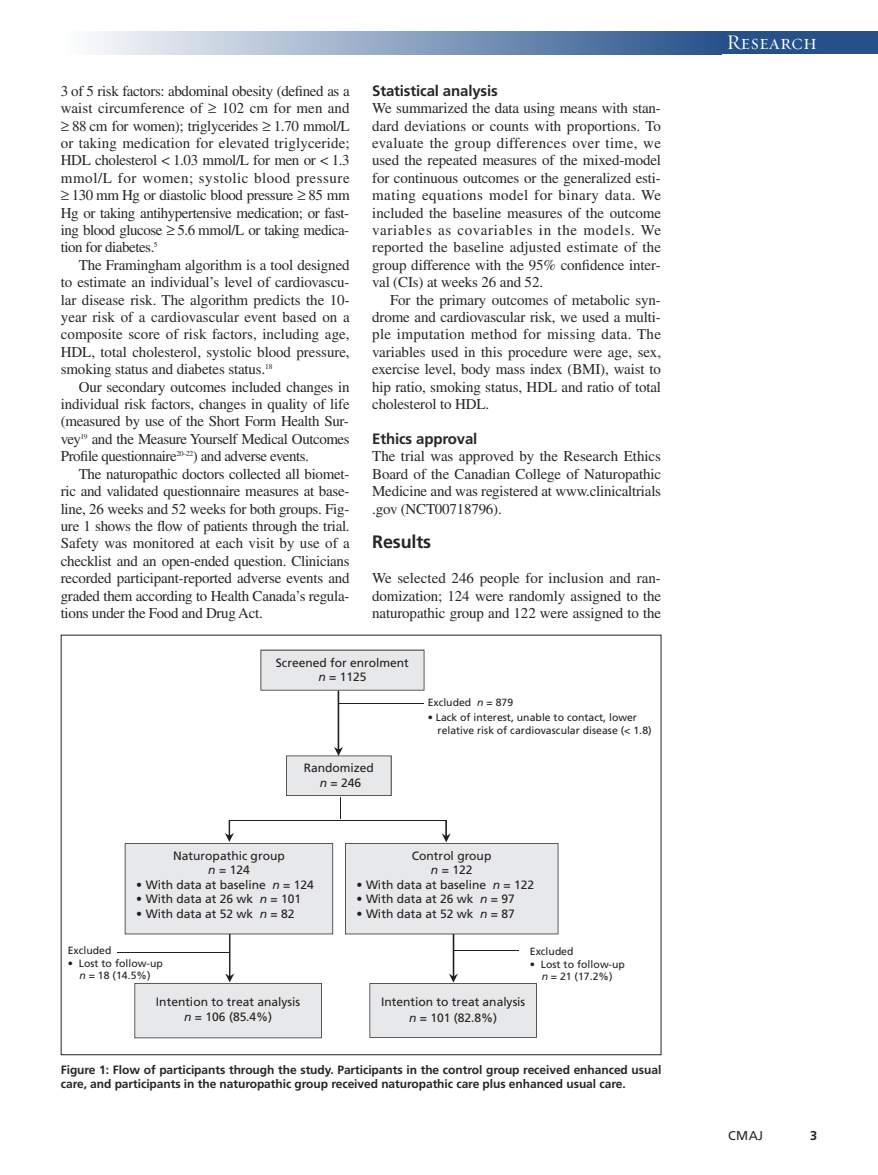
<style>
.page{position:relative;width:878px;height:1175px;background:#fff}
.page>*{position:absolute;margin:0;border:0;box-sizing:border-box;transform-origin:0 0}
.t1{font:21px "Requiem Display HTF Small Caps";letter-spacing:.005em;color:#fff}
.t2{font:700 18px "Frutiger LT Std";letter-spacing:-.01em;color:#272627}
.t3{font:15px/17.4px "Times LT Std";letter-spacing:-.015em;color:#272627;text-align:justify}
.t4{font:700 15px "Frutiger LT Std";letter-spacing:-.01em;color:#272627}
.t5{font:12.75px "Frutiger LT Std";color:#272627}
.t6{font:700 12.75px "Frutiger LT Std";color:#272627}
.t7{font:12px/14.2px "Frutiger";color:#231f20;text-align:center}
.t8{font:700 12px/14.2px "Frutiger LT Std";letter-spacing:-.005em;color:#272627}
.t9{font:10.5px/12.5px "Frutiger";color:#231f20;text-align:center}
.s1{font-style:italic}
</style>
<div class="page">
<div style="left:715px;top:32px;width:163px;height:22px;background:#255089"></div>
<div style="left:61px;top:32px;width:660px;height:22px;background:linear-gradient(to right,#fff,#28528a)"></div>
<svg style="left:125px;top:649px;width:433px;height:389px"></svg>
<hr style="left:118px;top:951px;width:111px;height:1px;background:#231f20">
<hr style="left:453px;top:950px;width:65px;height:1px;background:#231f20">
<p class="t3" style="left:61px;top:84px;width:290px">3 of 5 risk factors: abdominal obesity (defined as a waist circumference of ≥ 102 cm for men and ≥ 88 cm for women); triglycerides ≥ 1.70 mmol/L or taking medication for elevated triglyceride; HDL cholesterol &lt; 1.03 mmol/L for men or &lt; 1.3 mmol/L for women; systolic blood pressure ≥ 130 mm Hg or diastolic blood pressure ≥ 85 mm Hg or taking antihypertensive medication; or fast&shy;ing blood glucose ≥ 5.6 mmol/L or taking medica&shy;tion for diabetes.<sup>5</sup></p>
<p class="t3" style="left:61px;top:258px;width:290px;text-indent:18px">The Framingham algorithm is a tool designed to estimate an individual’s level of cardiovascu&shy;lar disease risk. The algorithm predicts the 10- year risk of a cardiovascular event based on a comp osite score of risk factors, including age, HDL, total cholesterol, systolic blood pressure, smoking status and diabetes status.<sup>18</sup></p>
<p class="t3" style="left:61px;top:379px;width:290px;text-indent:18px">Our secondary outcomes included changes in individual risk factors, changes in quality of life (measured by use of the Short Form Health Sur&shy;vey<sup>19</sup> and the Measure Yourself Medical Outcomes Profile questionnaire<sup>20–22</sup>) and adverse events.</p>
<p class="t3" style="left:61px;top:466px;width:290px;text-indent:18px">The naturopathic doctors collected all biomet&shy;ric and validated questionnaire measures at base&shy;line, 26 weeks and 52 weeks for both groups. Fig&shy;ure 1 shows the flow of patients through the trial.<br>Safety was monitored at each visit by use of a checklist and an open-ended question. Clinicians recorded participant-reported adverse events and graded them according to Health Canada’s regula&shy;tions under the Food and Drug Act.</p>
<p class="t4" style="left:372px;top:84px;width:127px">Statistical analysis</p>
<p class="t3" style="left:372px;top:101px;width:290px">We summarized the data using means with stan&shy;dard deviations or counts with proportions. To evaluate the group differences over time, we used the repeated measures of the mixed-model for continuous outcomes or the generalized esti&shy;mating equations model for binary data. We included the baseline measures of the outcome variables as covariables in the models. We reported the baseline adjusted estimate of the group difference with the 95% confidence inter&shy;val (CIs) at weeks 26 and 52.</p>
<p class="t3" style="left:372px;top:292px;width:290px;text-indent:18px">For the primary outcomes of metabolic syn&shy;drome and cardiovascular risk, we used a multi&shy;ple imputation method for missing data. The variables used in this procedure were age, sex, exercise level, body mass index (BMI), waist to hip ratio, smoking status, HDL and ratio of total cholesterol to HDL.</p>
<p class="t4" style="left:372px;top:432px;width:107px">Ethics approval</p>
<p class="t3" style="left:372px;top:449px;width:290px">The trial was approved by the Research Ethics Board of the Canadian College of Naturopathic Medicine and was registered at www.clinicaltrials .gov (NCT00718796).</p>
<p class="t2" style="left:372px;top:535px;width:60px">Results</p>
<p class="t3" style="left:372px;top:571px;width:290px">We selected 246 people for inclusion and ran&shy;domization; 124 were randomly assigned to the naturopathic group and 122 were assigned to the</p>
<p class="t7" style="left:276px;top:656px;width:134px">Screened for enrolment <span class="s1">n</span> = 1125</p>
<p class="t7" style="left:304px;top:762px;width:72px">Randomized <span class="s1">n</span> = 246</p>
<p class="t9" style="left:427px;top:697px;width:87px">Excluded <span class="s1">n</span> = 879</p>
<p class="t9" style="left:437px;top:712px;width:215px;text-align:left;text-indent:-10px">• Lack of interest, unable to contact, lower relative risk of cardiovascular disease (&lt; 1.8)</p>
<p class="t7" style="left:173px;top:849px;width:113px">Naturopathic group <span class="s1">n</span> = 124</p>
<p class="t7" style="left:136px;top:878px;width:179px">• With data at baseline <span class="s1">n</span> = 124</p>
<p class="t7" style="left:136px;top:892px;width:166px">• With data at 26 wk <span class="s1">n</span> = 101</p>
<p class="t7" style="left:136px;top:907px;width:160px">• With data at 52 wk <span class="s1">n</span> = 82</p>
<p class="t7" style="left:412px;top:849px;width:81px">Control group <span class="s1">n</span> = 122</p>
<p class="t7" style="left:356px;top:878px;width:179px">• With data at baseline <span class="s1">n</span> = 122</p>
<p class="t7" style="left:356px;top:892px;width:160px">• With data at 26 wk <span class="s1">n</span> = 97</p>
<p class="t7" style="left:356px;top:907px;width:160px">• With data at 52 wk <span class="s1">n</span> = 87</p>
<p class="t9" style="left:68px;top:945px;width:45px">Excluded</p>
<p class="t9" style="left:68px;top:957px;width:96px">• Lost to follow-up <span class="s1">n</span> = 18 (14.5%)</p>
<p class="t9" style="left:530px;top:946px;width:45px">Excluded</p>
<p class="t9" style="left:530px;top:958px;width:96px">• Lost to follow-up <span class="s1">n</span> = 21 (17.2%)</p>
<p class="t7" style="left:156px;top:995px;width:146px;line-height:15.1px">Intention to treat analysis <span class="s1">n</span> = 106 (85.4%)</p>
<p class="t7" style="left:381px;top:995px;width:146px;line-height:15.1px">Intention to treat analysis <span class="s1">n</span> = 101 (82.8%)</p>
<p class="t8" style="left:61px;top:1063px;width:602px">Figure 1: Flow of participants through the study. Participants in the control group received enhanced usual care, and participants in the naturopathic group received naturopathic care plus enhanced usual care.</p>
<h1 class="t1" style="left:726px;top:30px;width:92px">Research</h1>
<p class="t5" style="left:728px;top:1130px;width:36px">CMAJ</p>
<p class="t6" style="left:810px;top:1130px;width:9px">3</p>
</div>
